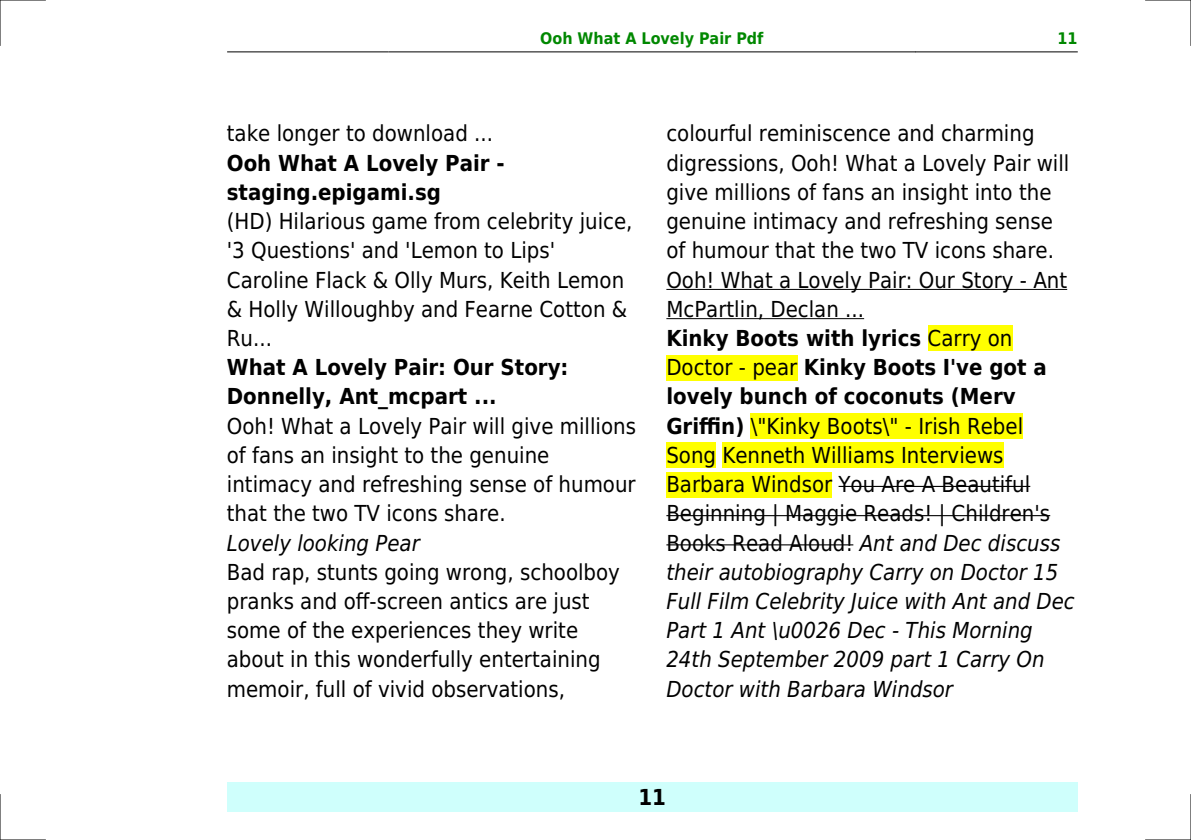
<style>
.page{position:relative;width:1191px;height:840px;background:#fff}
.page>*{position:absolute;margin:0;border:0;box-sizing:border-box;transform-origin:0 0}
.t1{font:22px/29.2px "DejaVu Sans Condensed";color:#000}
.t2{font:700 22px/29.2px "DejaVu Sans Condensed";color:#000}
.t3{font:italic 22px "DejaVu Sans Condensed";color:#000}
.t4{font:700 16px "DejaVu Sans Condensed";color:#080}
.s1{font-weight:700}
.s2{font-style:italic}
</style>
<div class="page">
<hr style="left:227px;top:51px;width:161px;height:1px;background:#000">
<hr style="left:389px;top:51px;width:526px;height:1px;background:#000">
<hr style="left:915px;top:51px;width:162px;height:1px;background:#000">
<div style="left:227px;top:782px;width:850px;height:29px;background:#cffffc"></div>
<hr style="left:666px;top:289px;width:401px;height:1px;background:#000">
<hr style="left:666px;top:318px;width:198px;height:1px;background:#000">
<div style="left:927px;top:325px;width:85px;height:26px;background:#ff0"></div>
<div style="left:666px;top:354px;width:131px;height:26px;background:#ff0"></div>
<div style="left:750px;top:413px;width:273px;height:25px;background:#ff0"></div>
<div style="left:666px;top:442px;width:50px;height:26px;background:#ff0"></div>
<div style="left:722px;top:442px;width:281px;height:26px;background:#ff0"></div>
<div style="left:666px;top:471px;width:166px;height:26px;background:#ff0"></div>
<hr style="left:838px;top:485px;width:192px;height:1px;background:#000">
<hr style="left:666px;top:515px;width:384px;height:1px;background:#000">
<hr style="left:666px;top:544px;width:187px;height:1px;background:#000">
<hr style="left:0;top:0;width:45px;height:1px;background:#000">
<hr style="left:1145px;top:0;width:46px;height:1px;background:#000">
<hr style="left:0;top:839px;width:45px;height:1px;background:#000">
<hr style="left:1145px;top:839px;width:46px;height:1px;background:#000">
<hr style="left:0;top:0;width:1px;height:45px;background:#000">
<hr style="left:0;top:794px;width:1px;height:45px;background:#000">
<hr style="left:1190px;top:0;width:1px;height:45px;background:#000">
<hr style="left:1190px;top:794px;width:1px;height:45px;background:#000">
<p class="t4" style="left:540px;top:29px;width:225px">Ooh What A Lovely Pair Pdf</p>
<p class="t4" style="left:1057px;top:29px;width:22px">11</p>
<p class="t1" style="left:227px;top:119px;width:268px">take longer to download ...</p>
<p class="t2" style="left:227px;top:148px;width:279px">Ooh What A Lovely Pair - staging.epigami.sg</p>
<p class="t1" style="left:227px;top:207px;width:407px">(HD) Hilarious game from celebrity juice, '3 Questions' and 'Lemon to Lips'<br>Caroline Flack &amp; Olly Murs, Keith Lemon &amp; Holly Willoughby and Fearne Cotton &amp;<br>Ru...</p>
<p class="t2" style="left:227px;top:353px;width:343px">What A Lovely Pair: Our Story:<br>Donnelly, Ant_mcpart ...</p>
<p class="t1" style="left:227px;top:411px;width:411px">Ooh! What a Lovely Pair will give millions of fans an insight to the genuine intimacy and refreshing sense of humour that the two TV icons share.</p>
<p class="t3" style="left:227px;top:530px;width:194px">Lovely looking Pear</p>
<p class="t1" style="left:227px;top:557px;width:394px">Bad rap, stunts going wrong, schoolboy pranks and off-screen antics are just some of the experiences they write about in this wonderfully entertaining memoir, full of vivid observations,</p>
<p class="t1" style="left:666px;top:119px;width:410px">colourful reminiscence and charming digressions, Ooh! What a Lovely Pair will give millions of fans an insight into the genuine intimacy and refreshing sense of humour that the two TV icons share.<br>Ooh! What a Lovely Pair: Our Story - Ant McPartlin, Declan ...<br><span class="s1">Kinky Boots with lyrics</span> Carry on Doctor - pear <span class="s1">Kinky Boots I've got a lovely bunch of coconuts (Merv Griffin)</span> \"Kinky Boots\" - Irish Rebel Song Kenneth Williams Interviews Barbara Windsor You Are A Beautiful Beginning | Maggie Reads! | Children's Books Read Aloud! <span class="s2">Ant and Dec discuss their autobiography Carry on Doctor 15<br>Full Film Celebrity Juice with Ant and Dec Part 1 Ant \u0026 Dec - This Morning 24th September 2009 part 1 Carry On Doctor with Barbara Windsor</span></p>
<p class="t2" style="left:638px;top:782px;width:29px">11</p>
</div>
